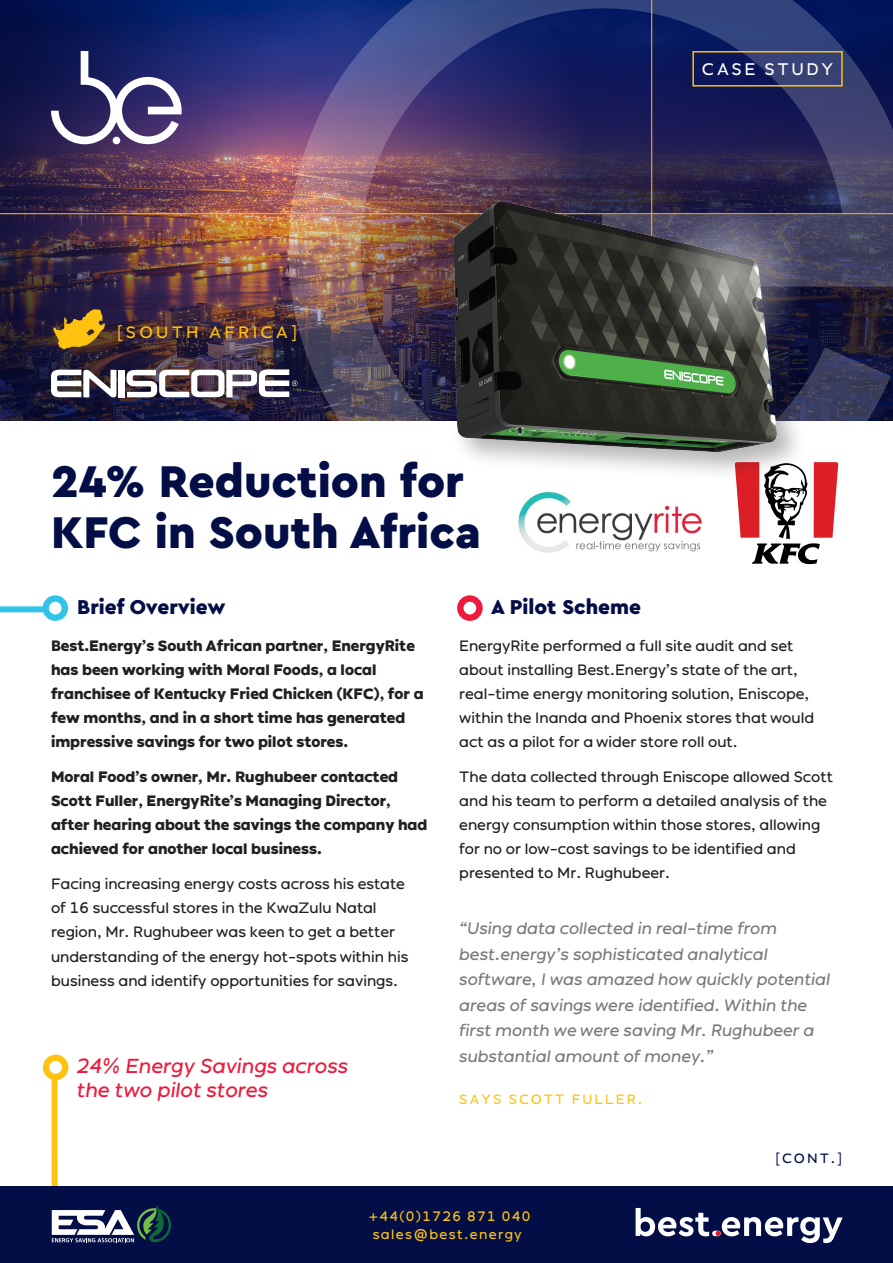
<style>
.page{position:relative;width:893px;height:1263px;background:#fff}
.page>*{position:absolute;margin:0;border:0;box-sizing:border-box;transform-origin:0 0}
.t1{font:900 46.5px/51px "Cera Pro";color:#030e46}
.t2{font:900 21px "Cera Pro";color:#030e46}
.t3{font:italic 20.25px/23.9px "Ondo";color:#ed1a3b}
.t4{font:16.8px "Ondo";letter-spacing:.15em;color:#fff}
.t5{font:italic 16.5px/25.5px "Ondo";color:#787a7d}
.t6{font:16.5px "Ondo";letter-spacing:.2em;color:#fec210}
.t7{font:15px/24px "Ondo";color:#231f20}
.t8{font:700 15px/24px "Ondo";color:#231f20}
.t9{font:13.5px/18px "Ondo";letter-spacing:.1em;color:#fec210}
.t10{font:13.5px "Ondo";letter-spacing:.15em;color:#fec210}
.t11{font:13.5px "Ondo";color:#030e46}
</style>
<div class="page">
<img style="left:0;top:0;width:289px;height:421px">
<div style="left:52px;top:1060px;width:6px;height:137px;background:#fec210"></div>
<svg style="left:46px;top:1058px;width:19px;height:19px"></svg>
<div style="left:43px;top:1054px;width:25px;height:26px;border:6px solid #fec210;border-radius:50%"></div>
<img style="left:289px;top:0;width:604px;height:421px">
<hr style="left:0;top:213px;width:893px;height:1px;background:#fec210">
<hr style="left:651px;top:0;width:1px;height:421px;background:#fec210">
<svg style="left:51px;top:51px;width:131px;height:93px"></svg>
<div style="left:113px;top:137px;width:7px;height:7px;background:#fff;border-radius:50%"></div>
<svg style="left:46px;top:598px;width:19px;height:20px"></svg>
<div style="left:43px;top:595px;width:25px;height:26px;border:6px solid #32c3e8;border-radius:50%"></div>
<div style="left:0;top:606px;width:47px;height:6px;background:#32c3e8"></div>
<div style="left:692px;top:51px;width:151px;height:36px;border:2px solid #fec210"></div>
<div style="left:0;top:1186px;width:893px;height:77px;background:#030e46"></div>
<svg style="left:636px;top:1208px;width:73px;height:28px"></svg>
<div style="left:712px;top:1231px;width:9px;height:5px;background:#fff;border-radius:3px"></div>
<svg style="left:715px;top:1217px;width:128px;height:26px"></svg>
<svg style="left:52px;top:1205px;width:119px;height:37px"></svg>
<svg style="left:460px;top:598px;width:19px;height:20px"></svg>
<div style="left:457px;top:595px;width:26px;height:26px;border:6px solid #ed1a3b;border-radius:50%"></div>
<div style="left:118px;top:370px;width:7px;height:27px;background:#fff"></div>
<svg style="left:51px;top:370px;width:65px;height:27px"></svg>
<svg style="left:127px;top:369px;width:171px;height:28px"></svg>
<svg style="left:53px;top:309px;width:52px;height:40px;background:#a17920"></svg>
<svg style="left:736px;top:462px;width:103px;height:103px"></svg>
<div style="left:448px;top:197px;width:359px;height:285px;background:#231f20;opacity:.33"></div>
<img style="left:443px;top:194px;width:345px;height:264px">
<svg style="left:658px;top:209px;width:144px;height:144px;background:#605f66"></svg>
<img style="left:518px;top:491px;width:184px;height:62px">
<p class="t6" style="left:117px;top:322px;width:181px">[SOUTH AFRICA]</p>
<p class="t1" style="left:51px;top:454px;width:431px">24% Reduction for<br>KFC in South Africa</p>
<p class="t4" style="left:702px;top:60px;width:133px">CASE STUDY</p>
<p class="t2" style="left:77px;top:593px;width:150px">Brief Overview</p>
<p class="t8" style="left:51px;top:633px;width:374px">Best.Energy’s South African partner, EnergyRite has been working with Moral Foods, a local franchisee of Kentucky Fried Chicken (KFC), for a few months, and in a short time has generated impressive savings for two pilot stores.</p>
<p class="t8" style="left:51px;top:765px;width:378px">Moral Food’s owner, Mr. Rughubeer contacted Scott Fuller, EnergyRite’s Managing Director, after hearing about the savings the company had achieved for another local business.</p>
<p class="t7" style="left:51px;top:872px;width:359px">Facing increasing energy costs across his estate of 16 successful stores in the KwaZulu Natal region, Mr. Rughubeer was keen to get a better understanding of the energy hot-spots within his business and identify opportunities for savings.</p>
<p class="t3" style="left:77px;top:1054px;width:273px">24% Energy Savings across the two pilot stores</p>
<p class="t2" style="left:491px;top:593px;width:151px">A Pilot Scheme</p>
<p class="t7" style="left:459px;top:633px;width:356px">EnergyRite performed a full site audit and set about installing Best.Energy’s state of the art, real-time energy monitoring solution, Eniscope, within the Inanda and Phoenix stores that would act as a pilot for a wider store roll out.</p>
<p class="t7" style="left:459px;top:764px;width:375px">The data collected through Eniscope allowed Scott and his team to perform a detailed analysis of the energy consumption within those stores, allowing for no or low-cost savings to be identified and presented to Mr. Rughubeer.</p>
<p class="t5" style="left:459px;top:915px;width:372px">“Using data collected in real-time from best.energy’s sophisticated analytical software, I was amazed how quickly potential areas of savings were identified. Within the first month we were saving Mr. Rughubeer a substantial amount of money.”</p>
<p class="t10" style="left:459px;top:1091px;width:184px">SAYS SCOTT FULLER.</p>
<p class="t11" style="left:775px;top:1150px;width:68px">[CONT.]</p>
<p class="t9" style="left:369px;top:1207px;width:163px">+44(0)1726 871 040 sales@best.energy</p>
</div>
